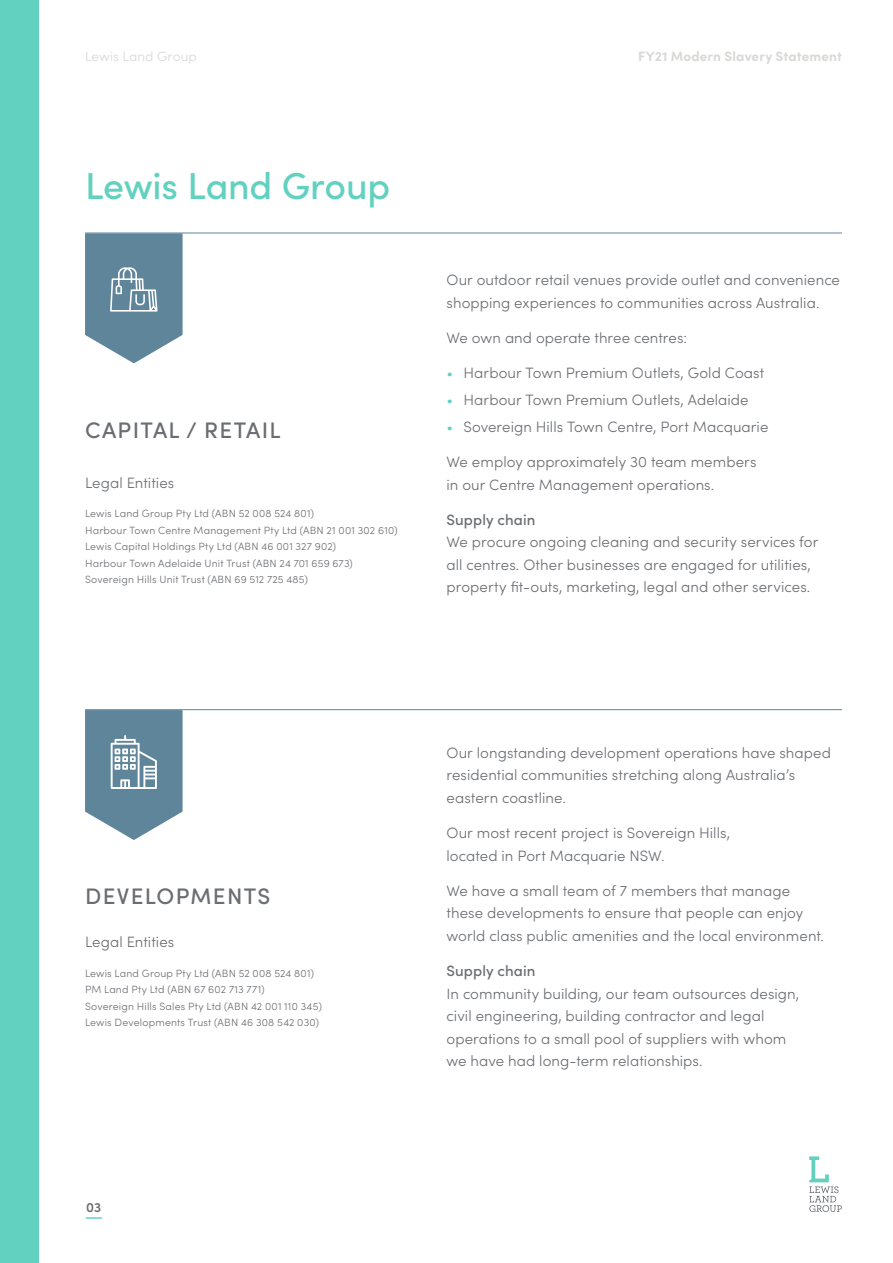
<style>
.page{position:relative;width:893px;height:1263px;background:#fff}
.page>*{position:absolute;margin:0;border:0;box-sizing:border-box;transform-origin:0 0}
.t1{font:500 37.5px "Sofia Pro";letter-spacing:-.005em;color:#63d1c0}
.t2{font:500 22.5px "Sofia Pro";letter-spacing:.06em;color:#6a6d71}
.t3{font:300 15px/22.5px "Sofia Pro";letter-spacing:.005em;color:#6a6d71}
.t4{font:500 15px "Sofia Pro";letter-spacing:.005em;color:#6a6d71}
.t5{font:700 13.5px "Sofia Pro";letter-spacing:.01em;color:#d9d8d6}
.t6{font:300 13.5px "Sofia Pro";letter-spacing:.01em;color:#d9d8d6}
.t7{font:600 13.5px "Sofia Pro";color:#6a6d71}
.t8{font:300 10.5px/16.5px "Sofia Pro";letter-spacing:.02em;color:#6a6d71}
.s1{color:#63d1c0}
</style>
<div class="page">
<div style="left:0;top:0;width:39px;height:1263px;background:#63d1c0"></div>
<hr style="left:85px;top:709px;width:757px;height:1px;background:#5f859a">
<hr style="left:85px;top:233px;width:757px;height:1px;background:#5f859a">
<svg style="left:85px;top:233px;width:98px;height:130px;background:#7798a9"></svg>
<svg style="left:85px;top:710px;width:98px;height:130px;background:#7c9bac"></svg>
<svg style="left:809px;top:1157px;width:33px;height:55px"></svg>
<svg style="left:86px;top:1217px;width:16px;height:2px"></svg>
<p class="t6" style="left:85px;top:47px;width:113px">Lewis Land Group</p>
<p class="t5" style="left:638px;top:46px;width:205px">FY21 Modern Slavery Statement</p>
<h1 class="t1" style="left:85px;top:158px;width:307px">Lewis Land Group</h1>
<h2 class="t2" style="left:85px;top:413px;width:197px">CAPITAL / RETAIL</h2>
<p class="t3" style="left:85px;top:471px;width:91px">Legal Entities</p>
<p class="t8" style="left:85px;top:505px;width:314px">Lewis Land Group Pty Ltd (ABN 52 008 524 801)<br>Harbour Town Centre Management Pty Ltd (ABN 21 001 302 610)<br>Lewis Capital Holdings Pty Ltd (ABN 46 001 327 902)<br>Harbour Town Adelaide Unit Trust (ABN 24 701 659 673)<br>Sovereign Hills Unit Trust (ABN 69 512 725 485)</p>
<p class="t3" style="left:446px;top:268px;width:395px">Our outdoor retail venues provide outlet and convenience shopping experiences to communities across Australia.</p>
<p class="t3" style="left:446px;top:326px;width:242px">We own and operate three centres:</p>
<p class="t3" style="left:446px;top:361px;width:319px"><span class="s1">•</span> Harbour Town Premium Outlets, Gold Coast</p>
<p class="t3" style="left:446px;top:388px;width:304px"><span class="s1">•</span> Harbour Town Premium Outlets, Adelaide</p>
<p class="t3" style="left:446px;top:414px;width:323px"><span class="s1">•</span> Sovereign Hills Town Centre, Port Macquarie</p>
<p class="t3" style="left:446px;top:450px;width:311px">We employ approximately 30 team members in our Centre Management operations.</p>
<p class="t4" style="left:446px;top:508px;width:90px">Supply chain</p>
<p class="t3" style="left:446px;top:530px;width:373px">We procure ongoing cleaning and security services for all centres. Other businesses are engaged for utilities, property fit-outs, marketing, legal and other services.</p>
<h2 class="t2" style="left:85px;top:879px;width:187px">DEVELOPMENTS</h2>
<p class="t3" style="left:85px;top:930px;width:91px">Legal Entities</p>
<p class="t8" style="left:85px;top:964px;width:239px">Lewis Land Group Pty Ltd (ABN 52 008 524 801)<br>PM Land Pty Ltd (ABN 67 602 713 771)<br>Sovereign Hills Sales Pty Ltd (ABN 42 001 110 345)<br>Lewis Developments Trust (ABN 46 308 542 030)</p>
<p class="t7" style="left:86px;top:1197px;width:17px">03</p>
<p class="t3" style="left:446px;top:740px;width:386px">Our longstanding development operations have shaped residential communities stretching along Australia’s eastern coastline.</p>
<p class="t3" style="left:446px;top:821px;width:285px">Our most recent project is Sovereign Hills, located in Port Macquarie NSW.</p>
<p class="t3" style="left:446px;top:878px;width:379px">We have a small team of 7 members that manage these developments to ensure that people can enjoy world class public amenities and the local environment.</p>
<p class="t4" style="left:446px;top:960px;width:90px">Supply chain</p>
<p class="t3" style="left:446px;top:981px;width:354px">In community building, our team outsources design, civil engineering, building contractor and legal operations to a small pool of suppliers with whom we have had long-term relationships.</p>
</div>
